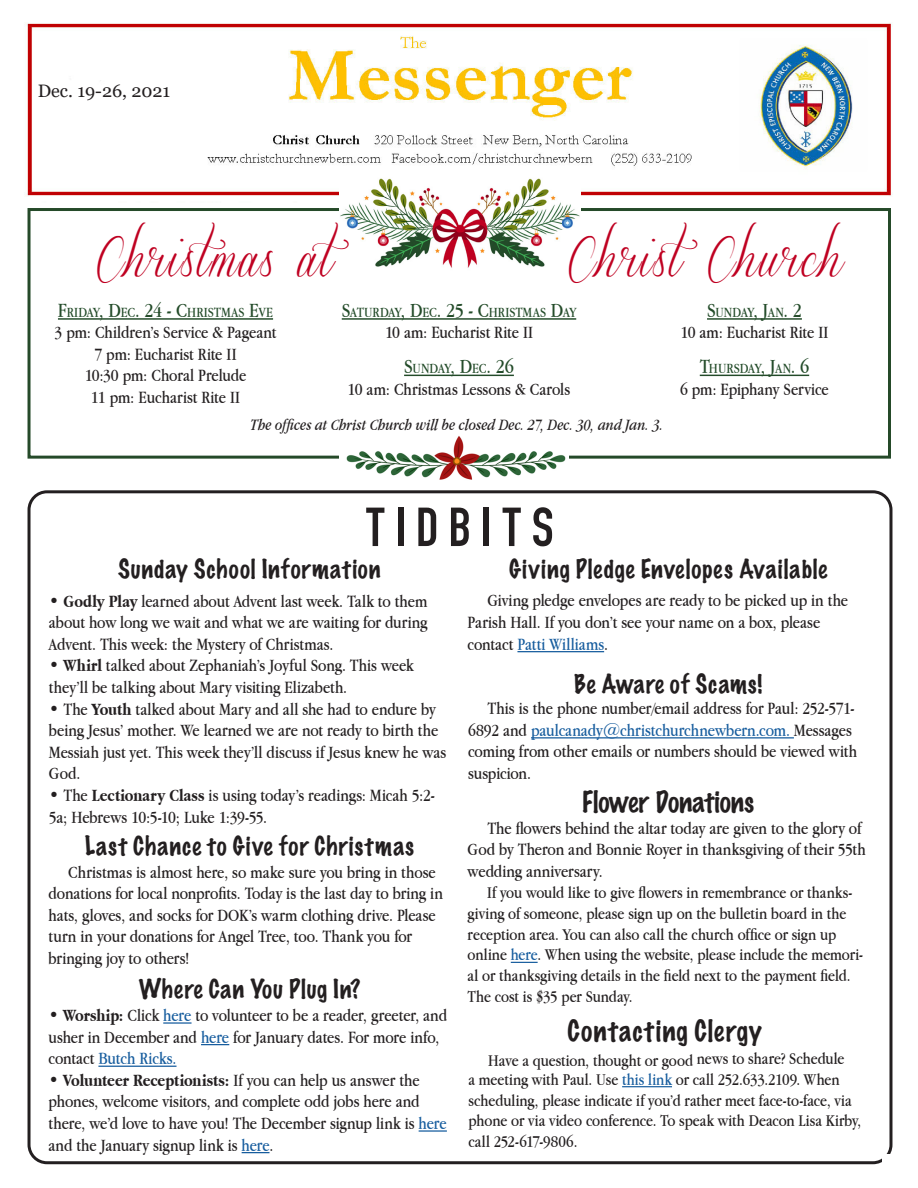
<style>
.page{position:relative;width:918px;height:1188px;background:#fff}
.page>*{position:absolute;margin:0;border:0;box-sizing:border-box;transform-origin:0 0}
.t1{font:700 54px "DIN Condensed";letter-spacing:.19em;color:#231f20}
.t2{font:45px "Sverige Script Demo";letter-spacing:.035em;color:#bf0021}
.t3{font:100 27px "Marker Felt";letter-spacing:.05em;color:#231f20}
.t4{font:100 27px "Marker Felt";color:#231f20}
.t5{font:100 24px "Marker Felt";letter-spacing:.04em;color:#231f20}
.t6{font:18px/21.6px "Apple Garamond";letter-spacing:-.005em;color:#231f20}
.t7{font:18px "Apple Garamond";letter-spacing:.005em;color:#175d9e}
.t8{font:18px "Georgia";color:#231f20}
.t9{font:17.25px/20.4px "Apple Garamond";letter-spacing:-.005em;color:#231f20}
.t10{font:italic 16.5px "Apple Garamond";color:#231f20}
.t11{font:14.7px "Apple Garamond";letter-spacing:.01em;color:#234b29}
.s1{font-size:21px}
.s2{font-weight:700}
.s3{color:#175d9e}
.s4{color:#231f20}
</style>
<div class="page">
<div style="left:28px;top:208px;width:863px;height:251px;background:#fff;border:3px solid #254a29"></div>
<div style="left:28px;top:490px;width:864px;height:674px;border:3px solid #231f20;border-radius:18px"></div>
<img style="left:25px;top:22px;width:868px;height:175px">
<div style="left:882px;top:1154px;width:9px;height:20px;background:#fff"></div>
<hr style="left:517px;top:651px;width:87px;height:1px;background:#175d9e">
<hr style="left:163px;top:1022px;width:29px;height:2px;background:#175d9e">
<svg style="left:201px;top:1044px;width:28px;height:1px"></svg>
<hr style="left:98px;top:1066px;width:79px;height:1px;background:#175d9e">
<hr style="left:419px;top:1130px;width:28px;height:2px;background:#175d9e">
<svg style="left:242px;top:1152px;width:28px;height:1px"></svg>
<hr style="left:622px;top:1086px;width:50px;height:1px;background:#175d9e">
<hr style="left:531px;top:737px;width:263px;height:1px;background:#175d9e">
<svg style="left:511px;top:962px;width:27px;height:1px"></svg>
<img style="left:339px;top:436px;width:229px;height:44px">
<img style="left:339px;top:173px;width:242px;height:95px">
<hr style="left:58px;top:318px;width:215px;height:2px;background:#234b29">
<hr style="left:342px;top:318px;width:234px;height:2px;background:#234b29">
<hr style="left:404px;top:375px;width:110px;height:1px;background:#234b29">
<hr style="left:707px;top:318px;width:95px;height:2px;background:#234b29">
<hr style="left:700px;top:375px;width:109px;height:1px;background:#234b29">
<p class="t8" style="left:38px;top:80px;width:134px">Dec. 19-26, 2021</p>
<p class="t2" style="left:96px;top:235px;width:264px">Christmas at</p>
<p class="t11" style="left:58px;top:303px;width:217px"><span class="s1">F</span>RIDAY<span class="s1">, D</span>EC<span class="s1">. 24 - C</span>HRISTMAS <span class="s1">E</span>VE</p>
<p class="t6" style="left:55px;top:321px;width:223px">3 pm: Children’s Service &amp; Pageant</p>
<p class="t6" style="left:94px;top:343px;width:144px">7 pm: Eucharist Rite II</p>
<p class="t6" style="left:85px;top:365px;width:163px">10:30 pm: Choral Prelude</p>
<p class="t6" style="left:91px;top:386px;width:151px">11 pm: Eucharist Rite II</p>
<p class="t2" style="left:568px;top:235px;width:278px">ChristChurch</p>
<p class="t11" style="left:342px;top:303px;width:236px"><span class="s1">S</span>ATURDAY<span class="s1">, D</span>EC<span class="s1">. 25 - C</span>HRISTMAS <span class="s1">D</span>AY</p>
<p class="t6" style="left:385px;top:321px;width:149px">10 am: Eucharist Rite II</p>
<p class="t11" style="left:404px;top:360px;width:111px"><span class="s1">S</span>UNDAY<span class="s1">, D</span>EC<span class="s1">. 26</span></p>
<p class="t6" style="left:348px;top:378px;width:224px">10 am: Christmas Lessons &amp; Carols</p>
<p class="t11" style="left:707px;top:303px;width:96px"><span class="s1">S</span>UNDAY<span class="s1">, J</span>AN<span class="s1">. 2</span></p>
<p class="t6" style="left:681px;top:321px;width:149px">10 am: Eucharist Rite II</p>
<p class="t11" style="left:700px;top:360px;width:111px"><span class="s1">T</span>HURSDAY<span class="s1">, J</span>AN<span class="s1">. 6</span></p>
<p class="t6" style="left:680px;top:378px;width:150px">6 pm: Epiphany Service</p>
<p class="t10" style="left:251px;top:415px;width:414px">The offices at Christ Church will be closed Dec. 27, Dec. 30, and Jan. 3.</p>
<p class="t1" style="left:366px;top:491px;width:189px">TIDBITS</p>
<p class="t5" style="left:118px;top:549px;width:264px">Sunday School Information</p>
<p class="t6" style="left:49px;top:590px;width:380px;text-align:justify">• <span class="s2">Godly Play</span> learned about Advent last week. Talk to them about how long we wait and what we are waiting for during Advent. This week: the Mystery of Christmas.</p>
<p class="t6" style="left:49px;top:654px;width:366px">• <span class="s2">Whirl</span> talked about Zephaniah’s Joyful Song. This week they’ll be talking about Mary visiting Elizabeth.</p>
<p class="t6" style="left:49px;top:698px;width:399px">• The <span class="s2">Youth</span> talked about Mary and all she had to endure by being Jesus’ mother. We learned we are not ready to birth the Messiah just yet. This week they’ll discuss if Jesus knew he was God.</p>
<p class="t6" style="left:49px;top:784px;width:387px">• The <span class="s2">Lectionary Class</span> is using today’s readings: Micah 5:2-<br>5a; Hebrews 10:5-10; Luke 1:39-55.</p>
<p class="t5" style="left:85px;top:827px;width:331px">Last Chance to Give for Christmas</p>
<p class="t6" style="left:49px;top:861px;width:396px;text-indent:20px">Christmas is almost here, so make sure you bring in those donations for local nonprofits. Today is the last day to bring in hats, gloves, and socks for DOK’s warm clothing drive. Please turn in your donations for Angel Tree, too. Thank you for bringing joy to others!</p>
<p class="t5" style="left:139px;top:970px;width:223px">Where Can You Plug In?</p>
<p class="t6" style="left:49px;top:1004px;width:400px">• <span class="s2">Worship:</span> Click <span class="s3">here</span> to volunteer to be a reader, greeter, and usher in December and <span class="s3">here</span> for January dates. For more info, contact <span class="s3">Butch Ricks.</span></p>
<p class="t6" style="left:49px;top:1069px;width:400px">• <span class="s2">Volunteer Receptionists:</span> If you can help us answer the phones, welcome visitors, and complete odd jobs here and there, we’d love to have you! The December signup link is <span class="s3">here </span>and the January signup link is <span class="s3">here</span>.</p>
<p class="t5" style="left:509px;top:549px;width:320px">Giving Pledge Envelopes Available</p>
<p class="t6" style="left:487px;top:590px;width:362px">Giving pledge envelopes are ready to be picked up in the</p>
<p class="t6" style="left:468px;top:611px;width:354px">Parish Hall. If you don’t see your name on a box, please</p>
<p class="t7" style="left:468px;top:633px;width:142px"><span class="s4">contact</span> Patti Williams<span class="s4">.</span></p>
<p class="t5" style="left:574px;top:665px;width:190px">Be Aware of Scams!</p>
<p class="t6" style="left:468px;top:697px;width:391px;text-indent:20px">This is the phone number/email address for Paul: 252-571- 6892 and <span class="s3">paulcanady@christchurchnewbern.com.</span> Messages coming from other emails or numbers should be viewed with suspicion.</p>
<p class="t4" style="left:582px;top:781px;width:174px">Flower Donations</p>
<p class="t6" style="left:468px;top:817px;width:400px;text-indent:20px">The flowers behind the altar today are given to the glory of<br>God by Theron and Bonnie Royer in thanksgiving of their 55th wedding anniversary.</p>
<p class="t9" style="left:468px;top:882px;width:386px;text-indent:20px">If you would like to give flowers in remembrance or thanks&shy;giving of someone, please sign up on the bulletin board in the reception area. You can also call the church office or sign up</p>
<p class="t9" style="left:468px;top:944px;width:397px">online <span class="s3">here</span>. When using the website, please include the memori&shy;al or thanksgiving details in the field next to the payment field.</p>
<p class="t9" style="left:468px;top:986px;width:167px">The cost is $35 per Sunday.</p>
<p class="t3" style="left:568px;top:1009px;width:196px">Contacting Clergy</p>
<p class="t9" style="left:469px;top:1050px;width:394px;text-indent:20px">Have a question, thought or good news to share? Schedule<br>a meeting with Paul. Use <span class="s3">this link</span> or call 252.633.2109. When scheduling, please indicate if you’d rather meet face-to-face, via phone or via video conference. To speak with Deacon Lisa Kirby, call 252-617-9806.</p>
</div>
